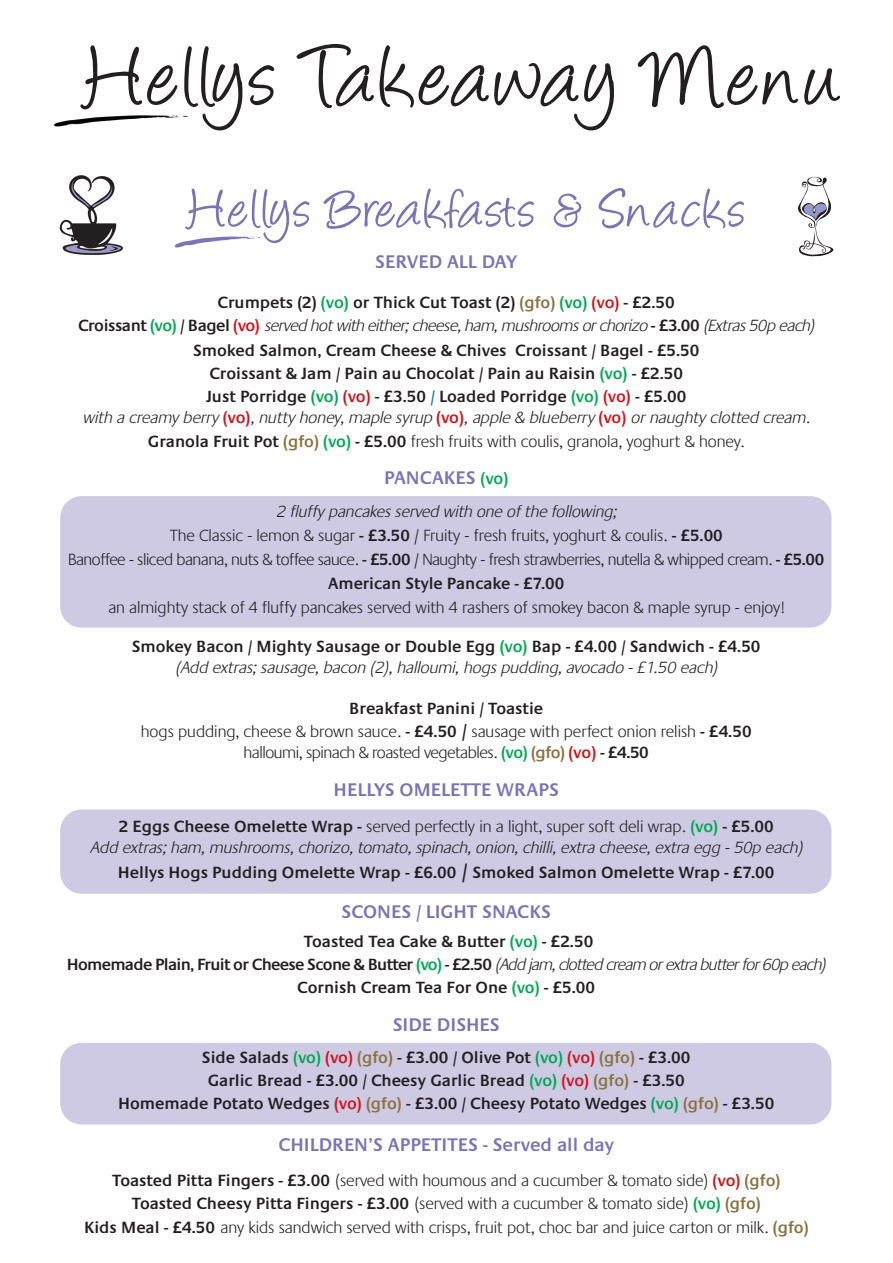
<style>
.page{position:relative;width:893px;height:1263px;background:#fff}
.page>*{position:absolute;margin:0;border:0;box-sizing:border-box;transform-origin:0 0}
.t1{font:98.55px "Angelina";letter-spacing:.045em;color:#231f20}
.t2{font:63.15px "Angelina";letter-spacing:.03em;color:#7d72b4}
.t3{font:600 18.9px "Praxis";color:#7d72b4}
.t4{font:600 16.8px/23.4px "Praxis";color:#231f20;text-align:center}
.t5{font:italic 300 16.8px/21px "Praxis";color:#231f20;text-align:center}
.t6{font:300 16.8px/23.7px "Praxis";color:#231f20;text-align:center}
.t7{font:300 16.8px/24px "Praxis";letter-spacing:-.025em;color:#231f20;text-align:center}
.t8{font:600 16.8px/23.1px "Praxis";letter-spacing:-.04em;color:#231f20;text-align:center}
.s1{color:#00a754}
.s2{color:#897141}
.s3{color:#cd151d}
.s4{font-weight:300;font-style:italic}
.s5{color:#0076be}
.s6{font-weight:600;font-style:normal;color:#cd151d}
.s7{font-weight:600;font-style:normal}
.s8{font-weight:600;font-style:normal;color:#897141}
.s9{font-weight:600;font-style:normal;color:#00a754}
.s10{font-style:normal}
.s11{font-size:16.8px;color:#00a754}
.s12{font-style:italic}
.s13{font-weight:600}
.s14{font-weight:600;font-size:18.9px}
.s15{font-weight:600;color:#00a754}
.s16{font-weight:600;color:#897141}
.s17{font-weight:600;color:#cd151d}
.s18{font-size:21px}
</style>
<div class="page">
<div style="left:60px;top:1043px;width:771px;height:81px;background:#cecae4;border-radius:21px"></div>
<div style="left:60px;top:809px;width:771px;height:85px;background:#cecae4;border-radius:21px"></div>
<div style="left:60px;top:496px;width:771px;height:132px;background:#cecae4;border-radius:21px"></div>
<img style="left:54px;top:115px;width:134px;height:12px">
<img style="left:174px;top:236px;width:85px;height:12px">
<img style="left:59px;top:175px;width:64px;height:80px">
<svg style="left:798px;top:177px;width:36px;height:80px"></svg>
<h1 class="t1" style="left:85px;top:36px;width:755px">Hellys Takeaway Menu</h1>
<h2 class="t2" style="left:188px;top:183px;width:559px">Hellys Breakfasts &amp; Snacks</h2>
<p class="t3" style="left:375px;top:251px;width:143px">SERVED ALL DAY</p>
<p class="t4" style="left:78px;top:291px;width:738px">Crumpets (2) <span class="s1">(vo)</span> or Thick Cut Toast (2) <span class="s2">(gfo)</span> <span class="s1">(vo)</span> <span class="s3">(vo)</span> - £2.50<br>Croissant <span class="s1">(vo)</span> / Bagel <span class="s3">(vo)</span> <span class="s4">served hot with either; cheese, ham, mushrooms or chorizo</span> - £3.00 <span class="s4">(Extras 50p each)<br></span>Smoked Salmon, Cream Cheese &amp; Chives Croissant / Bagel - £5.50<br>Croissant &amp; Jam / Pain au Chocolat / Pain au Raisin <span class="s1">(vo)</span> - £2.50<br>Just Porridge <span class="s1">(vo)</span> <span class="s3">(vo)</span> - £3.50 <span class="s5">/</span> Loaded Porridge <span class="s1">(vo)</span> <span class="s3">(vo)</span> - £5.00</p>
<p class="t5" style="left:83px;top:405px;width:731px;line-height:24.2px">with a creamy berry <span class="s6">(vo)</span>, nutty honey, maple syrup <span class="s6">(vo)</span>, apple &amp; blueberry <span class="s6">(vo)</span> or naughty clotted cream.<br><span class="s7">Granola Fruit Pot</span> <span class="s8">(gfo)</span> <span class="s9">(vo)</span> <span class="s7">- £5.00</span> <span class="s10">fresh fruits with coulis, granola, yoghurt &amp; honey.</span></p>
<p class="t3" style="left:384px;top:466px;width:126px">PANCAKES <span class="s11">(vo)</span></p>
<p class="t7" style="left:68px;top:499px;width:757px"><span class="s12">2 fluffy pancakes served with one of the following;<br></span>The Classic - lemon &amp; sugar <span class="s13">- £3.50</span> / Fruity - fresh fruits, yoghurt &amp; coulis. <span class="s13">- £5.00<br></span>Banoffee - sliced banana, nuts &amp; toffee sauce. <span class="s13">- £5.00</span> / Naughty - fresh strawberries, nutella &amp; whipped cream. <span class="s13">- £5.00<br>American Style Pancake - £7.00</span></p>
<p class="t6" style="left:108px;top:595px;width:677px">an almighty stack of 4 fluffy pancakes served with 4 rashers of smokey bacon &amp; maple syrup - enjoy!</p>
<p class="t5" style="left:132px;top:635px;width:630px"><span class="s7">Smokey Bacon / Mighty Sausage or Double Egg</span> <span class="s9">(vo)</span> <span class="s7">Bap - £4.00 / Sandwich - £4.50 </span>(Add extras; sausage, bacon (2), halloumi, hogs pudding, avocado - £1.50 each)</p>
<p class="t6" style="left:141px;top:696px;width:612px;line-height:23.1px"><span class="s13">Breakfast Panini / Toastie<br></span>hogs pudding, cheese &amp; brown sauce. <span class="s13">- £4.50</span> <span class="s14">/</span> sausage with perfect onion relish <span class="s13">- £4.50</span></p>
<p class="t7" style="left:244px;top:740px;width:407px">halloumi, spinach &amp; roasted vegetables. <span class="s15">(vo)</span> <span class="s16">(gfo)</span> <span class="s17">(vo)</span> <span class="s13">- £4.50</span></p>
<p class="t3" style="left:334px;top:778px;width:227px">HELLYS OMELETTE WRAPS</p>
<p class="t5" style="left:90px;top:815px;width:714px"><span class="s7">2 Eggs Cheese Omelette Wrap -</span> <span class="s10">served perfectly in a light, super soft deli wrap.</span> <span class="s9">(vo)</span> <span class="s7">- £5.00<br></span>Add extras; ham, mushrooms, chorizo, tomato, spinach, onion, chilli, extra cheese, extra egg - 50p each)</p>
<p class="t4" style="left:118px;top:861px;width:658px">Hellys Hogs Pudding Omelette Wrap - £6.00 <span class="s18">/</span> Smoked Salmon Omelette Wrap - £7.00</p>
<p class="t3" style="left:342px;top:901px;width:211px">SCONES / LIGHT SNACKS</p>
<p class="t8" style="left:67px;top:929px;width:760px">Toasted Tea Cake &amp; Butter <span class="s1">(vo)</span> - £2.50<br>Homemade Plain, Fruit or Cheese Scone &amp; Butter <span class="s1">(vo)</span> - £2.50 <span class="s4">(Addjam,clottedcreamorextrabutterfor60peach)<br></span>Cornish Cream Tea For One <span class="s1">(vo)</span> - £5.00</p>
<p class="t3" style="left:393px;top:1013px;width:108px">SIDE DISHES</p>
<p class="t4" style="left:118px;top:1045px;width:658px">Side Salads <span class="s1">(vo)</span> <span class="s3">(vo)</span> <span class="s2">(gfo)</span> - £3.00 / Olive Pot <span class="s1">(vo)</span> <span class="s3">(vo)</span> <span class="s2">(gfo)</span> - £3.00<br>Garlic Bread - £3.00 / Cheesy Garlic Bread <span class="s1">(vo)</span> <span class="s3">(vo)</span> <span class="s2">(gfo)</span> - £3.50<br>Homemade Potato Wedges <span class="s3">(vo)</span> <span class="s2">(gfo)</span> - £3.00 / Cheesy Potato Wedges <span class="s1">(vo)</span> <span class="s2">(gfo)</span> - £3.50</p>
<p class="t3" style="left:278px;top:1133px;width:337px">CHILDREN’S APPETITES - Served all day</p>
<p class="t6" style="left:84px;top:1168px;width:726px"><span class="s13">Toasted Pitta Fingers - £3.00</span> (served with houmous and a cucumber &amp; tomato side) <span class="s17">(vo)</span> <span class="s16">(gfo)<br></span><span class="s13">Toasted Cheesy Pitta Fingers - £3.00</span> (served with a cucumber &amp; tomato side) <span class="s15">(vo)</span> <span class="s16">(gfo)<br></span><span class="s13">Kids Meal - £4.50</span> any kids sandwich served with crisps, fruit pot, choc bar and juice carton or milk. <span class="s16">(gfo)</span></p>
</div>
